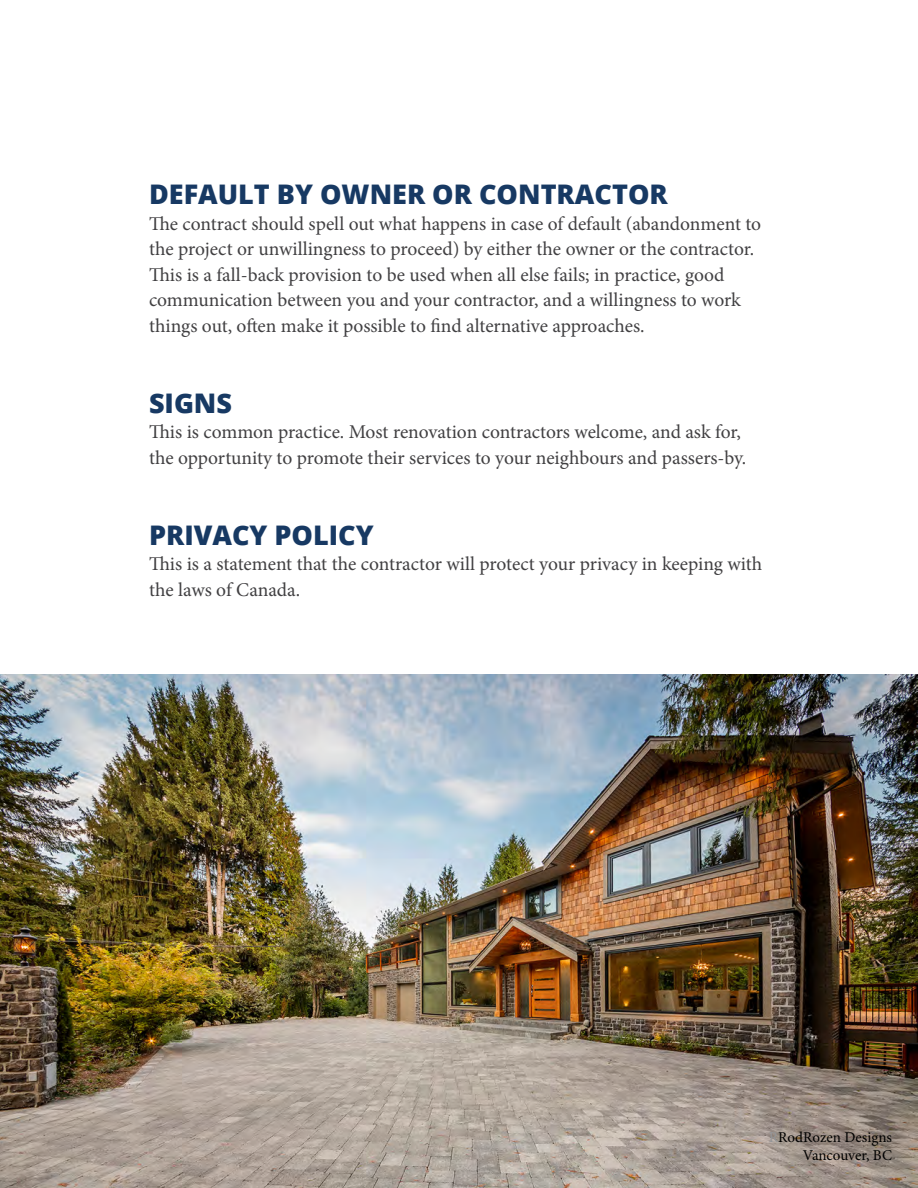
<style>
.page{position:relative;width:918px;height:1188px;background:#fff}
.page>*{position:absolute;margin:0;border:0;box-sizing:border-box;transform-origin:0 0}
.t1{font:800 27px "Open Sans";color:#173963}
.t2{font:19.5px/25.5px "Minion Pro";letter-spacing:-.005em;color:#414042}
.t3{font:15px/18px "Minion Pro";color:#000;text-align:right}
.s1{color:#939598}
</style>
<div class="page">
<img style="left:0;top:675px;width:918px;height:513px">
<h1 class="t1" style="left:149px;top:174px;width:520px">DEFAULT BY OWNER OR CONTRACTOR</h1>
<p class="t2" style="left:149px;top:211px;width:614px">The contract should spell out what happens in case of default (abandonment to the project or unwillingness to proceed) by either the owner or the contractor.<br>This is a fall-back provision to be used when all else fails; in practice, good communication between you and your contractor, and a willingness to work things out, often make it possible to find alternative approaches.</p>
<h1 class="t1" style="left:149px;top:382px;width:85px">SIGNS</h1>
<p class="t2" style="left:149px;top:419px;width:599px">This is common practice. Most renovation contractors welcome, and ask for, the opportunity to promote their services to your neighbours and passers-by.</p>
<h1 class="t1" style="left:149px;top:514px;width:226px">PRIVACY POLICY</h1>
<p class="t2" style="left:149px;top:551px;width:615px">This is a statement that the contractor will protect your privacy in keeping with the laws of Canada.</p>
<p class="t3" style="left:769px;top:1129px;width:125px"><span class="s1">R</span>RodRozen Designs<br>Vancouver, BC</p>
</div>
